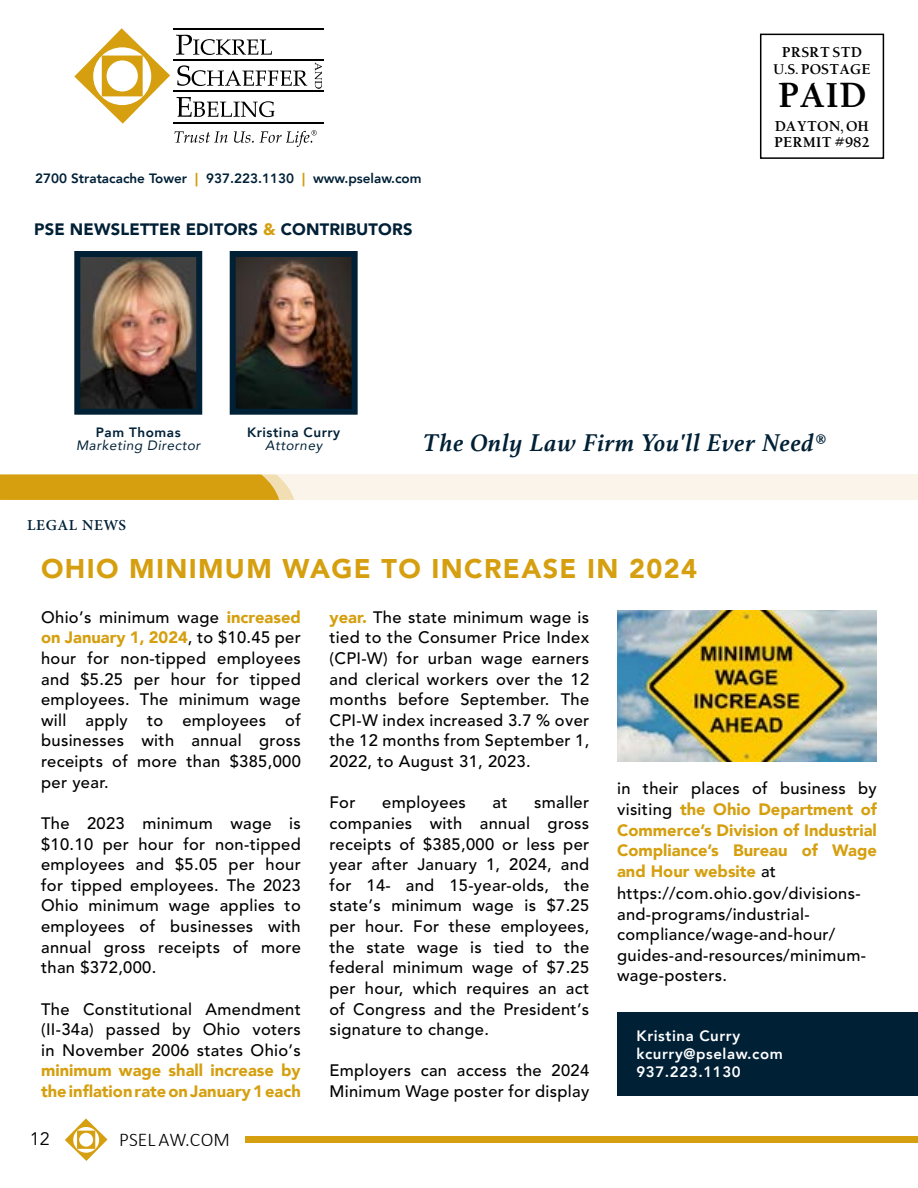
<style>
.page{position:relative;width:918px;height:1188px;background:#fff}
.page>*{position:absolute;margin:0;border:0;box-sizing:border-box;transform-origin:0 0}
.t1{font:700 33px "Berkeley";color:#000}
.t2{font:900 27px "Avenir";letter-spacing:.05em;color:#d59f0f}
.t3{font:italic 700 25.5px "Athelas";letter-spacing:.03em;color:#002036}
.t4{font:300 19.5px "Calibri";color:#000}
.t5{font:18px "Avenir";color:#000}
.t6{font:500 16.5px/20.7px "Avenir";letter-spacing:.02em;color:#000;text-align:justify}
.t7{font:900 16.5px/20.7px "Avenir";color:#d59f0f}
.t8{font:900 16.5px "Avenir";letter-spacing:.01em;color:#002036}
.t9{font:800 15px/18px "Avenir";letter-spacing:.04em;color:#fff}
.t10{font:700 15px "Adobe Hebrew";letter-spacing:.04em;color:#002036}
.t11{font:800 13.5px "Avenir";color:#002036}
.t12{font:700 13.5px/16.5px "Berkeley";color:#000;text-align:center}
.t13{font:italic 13.5px "Avenir";letter-spacing:.04em;color:#002036}
.t14{font:800 13.5px "Avenir";letter-spacing:.04em;color:#002036}
.s1{font-weight:900;color:#d59f0f}
.s2{color:#d59f0f}
</style>
<div class="page">
<svg style="left:65px;top:1118px;width:43px;height:43px"></svg>
<div style="left:245px;top:1136px;width:673px;height:7px;background:#d59f0f"></div>
<div style="left:760px;top:34px;width:124px;height:125px;border:2px solid #000"></div>
<svg style="left:175px;top:131px;width:53px;height:12px"></svg>
<svg style="left:234px;top:131px;width:20px;height:12px"></svg>
<svg style="left:260px;top:130px;width:57px;height:17px"></svg>
<hr style="left:173px;top:122px;width:151px;height:2px;background:#000">
<svg style="left:315px;top:62px;width:7px;height:27px"></svg>
<svg style="left:176px;top:35px;width:96px;height:20px"></svg>
<svg style="left:177px;top:65px;width:130px;height:21px"></svg>
<svg style="left:177px;top:97px;width:97px;height:20px"></svg>
<hr style="left:173px;top:59px;width:151px;height:2px;background:#000">
<hr style="left:173px;top:90px;width:151px;height:2px;background:#000">
<hr style="left:173px;top:28px;width:151px;height:2px;background:#000">
<svg style="left:74px;top:28px;width:96px;height:96px"></svg>
<img style="left:81px;top:258px;width:114px;height:150px">
<div style="left:74px;top:251px;width:128px;height:164px;border:6px solid #002036"></div>
<img style="left:237px;top:258px;width:114px;height:150px">
<div style="left:230px;top:251px;width:128px;height:164px;border:6px solid #002036"></div>
<div style="left:0;top:475px;width:918px;height:25px;background:#fbf4ea"></div>
<svg style="left:0;top:475px;width:294px;height:25px;background:#d7a41c"></svg>
<img style="left:617px;top:611px;width:260px;height:151px">
<div style="left:617px;top:1012px;width:301px;height:84px;background:#002036"></div>
<p class="t11" style="left:35px;top:168px;width:388px">2700 Stratacache Tower <span class="s1">|</span> 937.223.1130 <span class="s1">|</span> www.pselaw.com</p>
<p class="t8" style="left:34px;top:215px;width:380px">PSE NEWSLETTER EDITORS <span class="s2">&amp;</span> CONTRIBUTORS</p>
<p class="t12" style="left:773px;top:44px;width:99px">PRSRT STD<br>U.S. POSTAGE</p>
<h1 class="t1" style="left:778px;top:75px;width:90px">PAID</h1>
<p class="t12" style="left:774px;top:118px;width:97px;text-align:left">DAYTON, OH<br>PERMIT #982</p>
<p class="t14" style="left:96px;top:421px;width:86px">Pam Thomas</p>
<p class="t13" style="left:76px;top:437px;width:126px">Marketing Director</p>
<p class="t14" style="left:247px;top:421px;width:95px">Kristina Curry</p>
<p class="t13" style="left:265px;top:437px;width:59px">Attorney</p>
<h3 class="t3" style="left:423px;top:423px;width:405px">The Only Law Firm You'll Ever Need®</h3>
<p class="t10" style="left:27px;top:516px;width:100px">LEGAL NEWS</p>
<h2 class="t2" style="left:41px;top:546px;width:658px">OHIO MINIMUM WAGE TO INCREASE IN 2024</h2>
<p class="t6" style="left:41px;top:607px;width:261px">Ohio’s minimum wage <span class="s1">increased on January 1, 2024</span>, to $10.45 per hour for non-tipped employees and $5.25 per hour for tipped employees. The minimum wage will apply to employees of businesses with annual gross receipts of more than $385,000 per year.</p>
<p class="t6" style="left:41px;top:814px;width:261px">The 2023 minimum wage is $10.10 per hour for non-tipped employees and $5.05 per hour for tipped employees. The 2023<br>Ohio minimum wage applies to employees of businesses with annual gross receipts of more than $372,000.</p>
<p class="t6" style="left:41px;top:999px;width:261px">The Constitutional Amendment (II-34a) passed by Ohio voters in November 2006 states Ohio’s</p>
<p class="t7" style="left:41px;top:1060px;width:261px">minimum wage shall increase by the inflation rate on January 1 each</p>
<p class="t5" style="left:30px;top:1126px;width:22px">12</p>
<p class="t4" style="left:119px;top:1128px;width:112px">PSEL AW.COM</p>
<p class="t6" style="left:330px;top:607px;width:261px"><span class="s1">year.</span> The state minimum wage is tied to the Consumer Price Index (CPI-W) for urban wage earners and clerical workers over the 12 months before September. The CPI-W index increased 3.7 % over the 12 months from September 1, 2022, to August 31, 2023.</p>
<p class="t6" style="left:330px;top:793px;width:28px">For</p>
<p class="t6" style="left:382px;top:793px;width:85px">employees</p>
<p class="t6" style="left:492px;top:793px;width:16px">at</p>
<p class="t6" style="left:330px;top:793px;width:261px;text-indent:205px">smaller companies with annual gross receipts of $385,000 or less per year after January 1, 2024, and for 14- and 15-year-olds, the state’s minimum wage is $7.25 per hour. For these employees, the state wage is tied to the federal minimum wage of $7.25 per hour, which requires an act of Congress and the President’s signature to change.</p>
<p class="t6" style="left:330px;top:1061px;width:261px">Employers can access the 2024<br>Minimum Wage poster for display</p>
<p class="t6" style="left:617px;top:779px;width:261px;text-align:left">in their places of business by visiting <span class="s1">the Ohio Department of<br>Commerce’s Division of Industrial<br>Compliance’s Bureau of Wage and Hour website</span> at https://com.ohio.gov/divisions&shy;and-programs/industrial&shy;compliance/wage-and-hour/ guides-and-resources/minimum&shy;wage-posters.</p>
<p class="t9" style="left:637px;top:1027px;width:148px">Kristina Curry kcurry@pselaw.com<br>937.223.1130</p>
</div>
